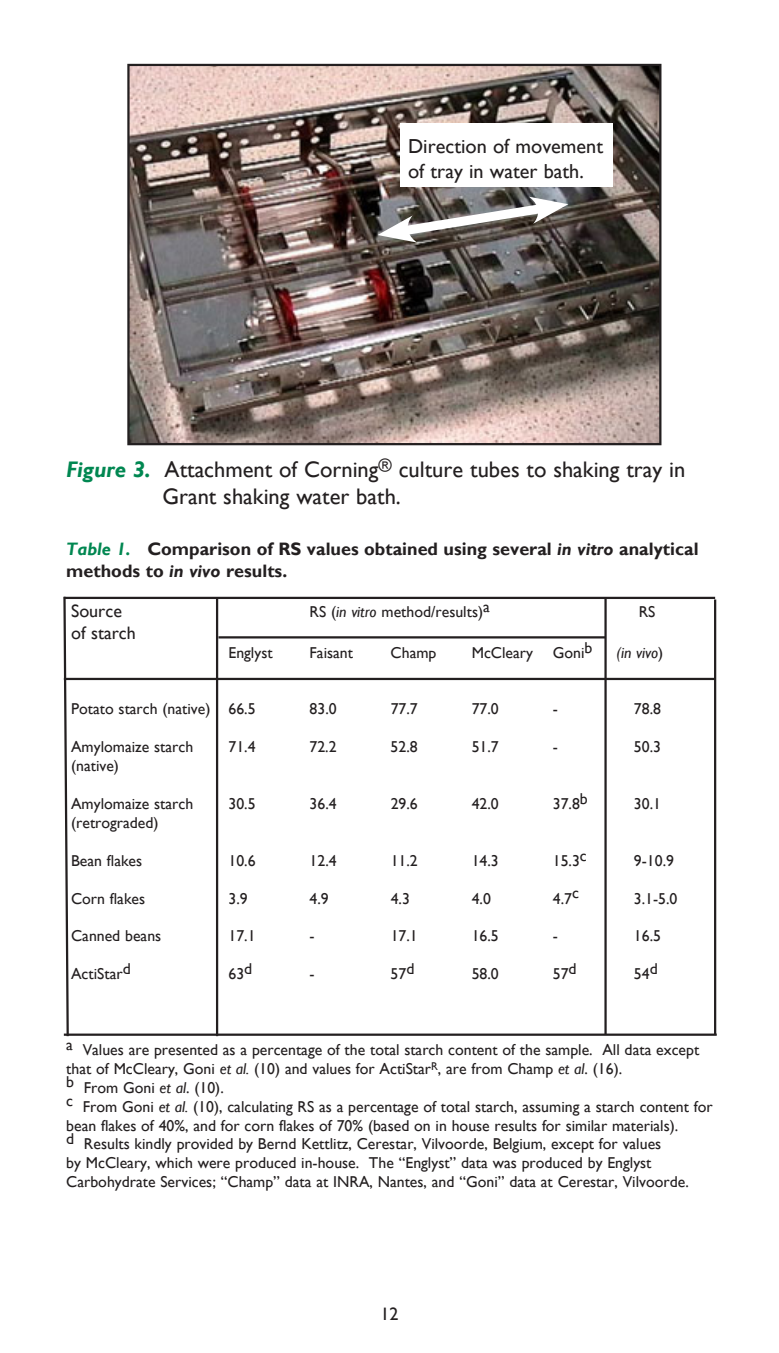
<style>
.page{position:relative;width:779px;height:1353px;background:#fff}
.page>*{position:absolute;margin:0;border:0;box-sizing:border-box;transform-origin:0 0}
.t1{font:22.5px/27px "Gill Sans";color:#231f20}
.t2{font:20.25px "Gill Sans";color:#231f20}
.t3{font:700 18px/21.6px "Gill Sans";color:#231f20}
.t4{font:18px "Gill Sans";color:#231f20}
.t5{font:15.75px/18.9px "Gill Sans";color:#231f20}
.t6{font:italic 15.75px "Gill Sans";color:#231f20}
.s1{font-weight:700;font-style:italic;color:#008751}
.s2{font-style:italic;color:#008751}
.s3{font-style:italic}
.s4{font-style:normal}
</style>
<div class="page">
<img style="left:130px;top:67px;width:528px;height:375px">
<div style="left:127px;top:64px;width:534px;height:381px;border:2px solid #231f20"></div>
<svg style="left:377px;top:197px;width:191px;height:45px"></svg>
<div style="left:399px;top:123px;width:213px;height:64px;background:#fff"></div>
<hr style="left:64px;top:596px;width:650px;height:3px;background:#231f20">
<hr style="left:216px;top:598px;width:2px;height:437px;background:#231f20">
<hr style="left:64px;top:1033px;width:652px;height:2px;background:#231f20">
<hr style="left:604px;top:598px;width:2px;height:436px;background:#231f20">
<hr style="left:64px;top:677px;width:650px;height:3px;background:#231f20">
<hr style="left:218px;top:636px;width:387px;height:2px;background:#231f20">
<hr style="left:713px;top:599px;width:2px;height:435px;background:#231f20">
<svg style="left:63px;top:596px;width:7px;height:441px"></svg>
<p class="t2" style="left:408px;top:135px;width:196px">Direction of movement</p>
<p class="t2" style="left:408px;top:159px;width:177px">of tray in water bath.</p>
<p class="t1" style="left:162px;top:456px;width:524px;text-indent:-96px"><span class="s1">Figure 3.</span> Attachment of Corning<sup>®</sup> culture tubes to shaking tray in<br>Grant shaking water bath.</p>
<p class="t3" style="left:66px;top:538px;width:633px"><span class="s2">Table 1.</span> Comparison of RS values obtained using several <span class="s3">in vitro</span> analytical methods to <span class="s3">in vivo</span> results.</p>
<p class="t4" style="left:71px;top:600px;width:52px">Source</p>
<p class="t5" style="left:309px;top:602px;width:182px">RS (<span class="s3">in vitro</span> method/results)a</p>
<p class="t5" style="left:638px;top:602px;width:18px">RS</p>
<p class="t4" style="left:71px;top:622px;width:66px">of starch</p>
<p class="t5" style="left:228px;top:643px;width:46px">Englyst</p>
<p class="t5" style="left:309px;top:643px;width:45px">Faisant</p>
<p class="t5" style="left:390px;top:643px;width:47px">Champ</p>
<p class="t5" style="left:471px;top:643px;width:63px">McCleary</p>
<p class="t5" style="left:552px;top:643px;width:41px">Gonib</p>
<p class="t6" style="left:616px;top:643px;width:48px">(in vivo<span class="s4">)</span></p>
<p class="t5" style="left:71px;top:700px;width:186px">Potato starch (native) 66.5</p>
<p class="t5" style="left:309px;top:700px;width:29px">83.0</p>
<p class="t5" style="left:390px;top:700px;width:29px">77.7</p>
<p class="t5" style="left:471px;top:700px;width:29px">77.0</p>
<p class="t5" style="left:552px;top:700px;width:7px">-</p>
<p class="t5" style="left:633px;top:700px;width:29px">78.8</p>
<p class="t5" style="left:71px;top:737px;width:123px">Amylomaize starch</p>
<p class="t5" style="left:228px;top:737px;width:29px">71.4</p>
<p class="t5" style="left:309px;top:737px;width:29px">72.2</p>
<p class="t5" style="left:390px;top:737px;width:29px">52.8</p>
<p class="t5" style="left:471px;top:737px;width:29px">51.7</p>
<p class="t5" style="left:552px;top:737px;width:7px">-</p>
<p class="t5" style="left:633px;top:737px;width:29px">50.3</p>
<p class="t5" style="left:71px;top:756px;width:49px">(native)</p>
<p class="t5" style="left:71px;top:794px;width:123px">Amylomaize starch</p>
<p class="t5" style="left:228px;top:794px;width:29px">30.5</p>
<p class="t5" style="left:309px;top:794px;width:29px">36.4</p>
<p class="t5" style="left:390px;top:794px;width:29px">29.6</p>
<p class="t5" style="left:471px;top:794px;width:29px">42.0</p>
<p class="t5" style="left:552px;top:794px;width:36px">37.8b</p>
<p class="t5" style="left:633px;top:794px;width:29px">30.1</p>
<p class="t5" style="left:71px;top:813px;width:89px">(retrograded)</p>
<p class="t5" style="left:71px;top:851px;width:73px">Bean flakes</p>
<p class="t5" style="left:228px;top:851px;width:29px">10.6</p>
<p class="t5" style="left:309px;top:851px;width:29px">12.4</p>
<p class="t5" style="left:390px;top:851px;width:29px">11.2</p>
<p class="t5" style="left:471px;top:851px;width:29px">14.3</p>
<p class="t5" style="left:552px;top:851px;width:35px">15.3c</p>
<p class="t5" style="left:633px;top:851px;width:42px">9-10.9</p>
<p class="t5" style="left:71px;top:889px;width:76px">Corn flakes</p>
<p class="t5" style="left:228px;top:889px;width:21px">3.9</p>
<p class="t5" style="left:309px;top:889px;width:21px">4.9</p>
<p class="t5" style="left:390px;top:889px;width:21px">4.3</p>
<p class="t5" style="left:471px;top:889px;width:21px">4.0</p>
<p class="t5" style="left:552px;top:889px;width:28px">4.7c</p>
<p class="t5" style="left:633px;top:889px;width:45px">3.1-5.0</p>
<p class="t5" style="left:71px;top:926px;width:92px">Canned beans</p>
<p class="t5" style="left:228px;top:926px;width:29px">17.1</p>
<p class="t5" style="left:309px;top:926px;width:7px">-</p>
<p class="t5" style="left:390px;top:926px;width:29px">17.1</p>
<p class="t5" style="left:471px;top:926px;width:29px">16.5</p>
<p class="t5" style="left:552px;top:926px;width:7px">-</p>
<p class="t5" style="left:633px;top:926px;width:29px">16.5</p>
<p class="t5" style="left:71px;top:964px;width:61px">ActiStard</p>
<p class="t5" style="left:228px;top:964px;width:25px">63d</p>
<p class="t5" style="left:309px;top:964px;width:7px">-</p>
<p class="t5" style="left:390px;top:964px;width:25px">57d</p>
<p class="t5" style="left:471px;top:964px;width:29px">58.0</p>
<p class="t5" style="left:552px;top:964px;width:25px">57d</p>
<p class="t5" style="left:633px;top:964px;width:25px">54d</p>
<p class="t5" style="left:66px;top:1040px;width:634px">a Values are presented as a percentage of the total starch content of the sample. All data except that of McCleary, Goni <span class="s3">et al.</span> (10) and values for ActiStar<sup>R</sup>, are from Champ <span class="s3">et al</span>. (16).</p>
<p class="t5" style="left:66px;top:1078px;width:159px">b From Goni <span class="s3">et al</span>. (10).</p>
<p class="t5" style="left:66px;top:1096px;width:647px">c From Goni <span class="s3">et al.</span> (10), calculating RS as a percentage of total starch, assuming a starch content for bean flakes of 40%, and for corn flakes of 70% (based on in house results for similar materials).</p>
<p class="t5" style="left:66px;top:1134px;width:623px">d Results kindly provided by Bernd Kettlitz, Cerestar, Vilvoorde, Belgium, except for values<br>by McCleary, which were produced in-house. The “Englyst” data was produced by Englyst<br>Carbohydrate Services; “Champ” data at INRA, Nantes, and “Goni” data at Cerestar, Vilvoorde.</p>
<p class="t4" style="left:380px;top:1302px;width:19px">12</p>
</div>
